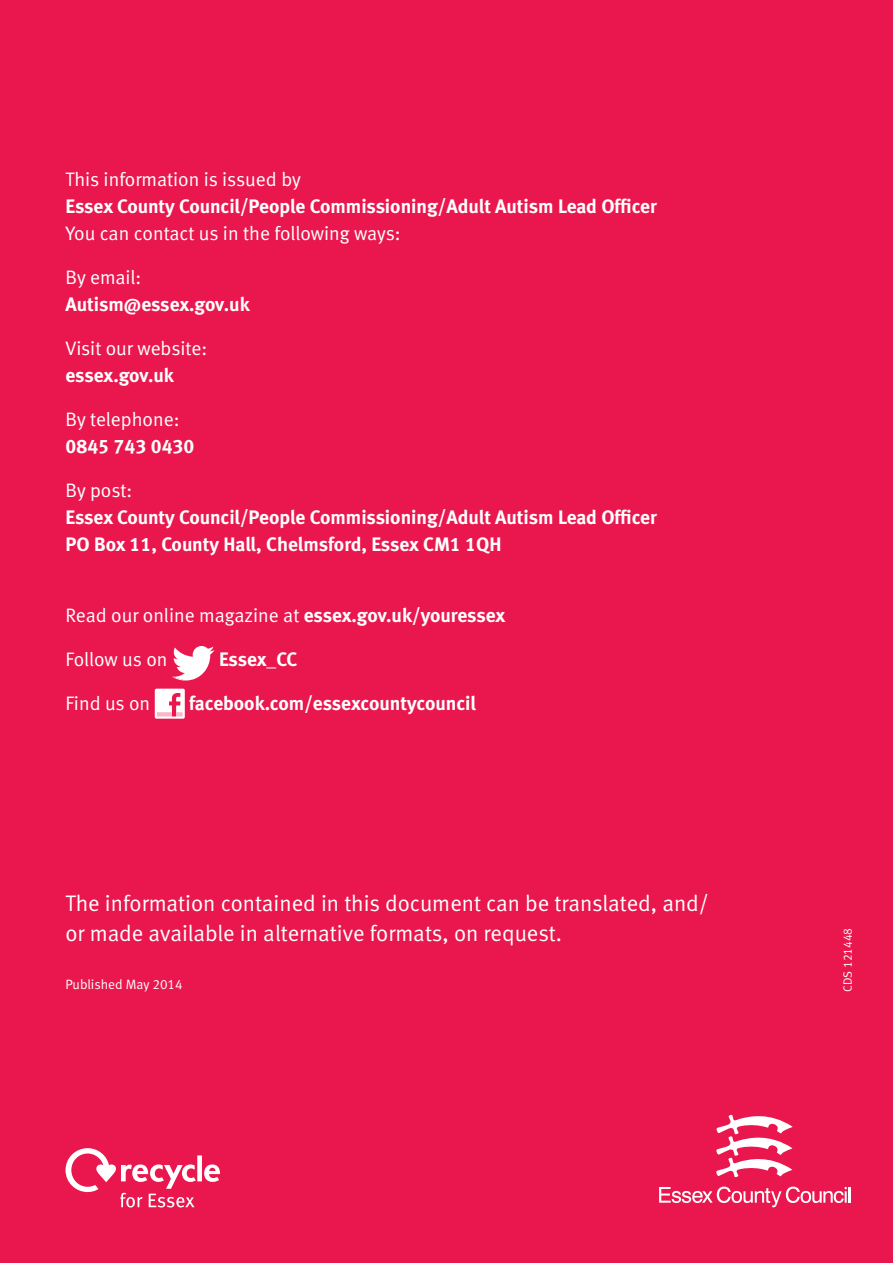
<style>
.page{position:relative;width:893px;height:1263px;background:#e9174d}
.page>*{position:absolute;margin:0;border:0;box-sizing:border-box;transform-origin:0 0}
.t1{font:22.5px/30px "Meta Normal LF";color:#fff}
.t2{font:19.5px/27px "Meta Bold LF";color:#fff}
.t3{font:19.5px/27px "Meta Normal LF";color:#fff}
.t4{font:13.5px "Meta Normal LF";color:#fff}
.t5{font:12px "Meta Normal LF";color:#fff}
.s1{font-family:"Meta Normal LF"}
.s2{font-family:"Meta Bold LF"}
</style>
<div class="page">
<svg style="left:66px;top:1148px;width:154px;height:59px"></svg>
<svg style="left:172px;top:646px;width:43px;height:34px"></svg>
<svg style="left:155px;top:689px;width:30px;height:30px"></svg>
<svg style="left:659px;top:1186px;width:191px;height:21px"></svg>
<svg style="left:716px;top:1115px;width:76px;height:63px"></svg>
<p class="t2" style="left:66px;top:165px;width:593px"><span class="s1">This information is issued by<br></span>Essex County Council/People Commissioning/Adult Autism Lead Officer<br><span class="s1">You can contact us in the following ways:</span></p>
<p class="t2" style="left:66px;top:263px;width:186px"><span class="s1">By email:<br></span>Autism@essex.gov.uk</p>
<p class="t3" style="left:66px;top:334px;width:143px">Visit our website: <span class="s2">essex.gov.uk</span></p>
<p class="t3" style="left:66px;top:405px;width:130px">By telephone:<br><span class="s2">0845 743 0430</span></p>
<p class="t2" style="left:66px;top:476px;width:593px"><span class="s1">By post:<br></span>Essex County Council/People Commissioning/Adult Autism Lead Officer<br>PO Box 11, County Hall, Chelmsford, Essex CM1 1QH</p>
<p class="t3" style="left:66px;top:601px;width:441px">Read our online magazine at <span class="s2">essex.gov.uk/youressex</span></p>
<p class="t3" style="left:66px;top:645px;width:103px">Follow us on</p>
<p class="t2" style="left:219px;top:645px;width:80px">Essex_CC</p>
<p class="t3" style="left:66px;top:689px;width:86px">Find us on</p>
<p class="t2" style="left:189px;top:689px;width:288px">facebook.com/essexcountycouncil</p>
<p class="t1" style="left:66px;top:888px;width:645px">The information contained in this document can be translated, and/ or made available in alternative formats, on request.</p>
<p class="t4" style="left:66px;top:976px;width:119px">Published May 2014</p>
<p class="t5" style="left:841px;top:991px;width:65px;rotate:-90deg">CDS 121448</p>
</div>
